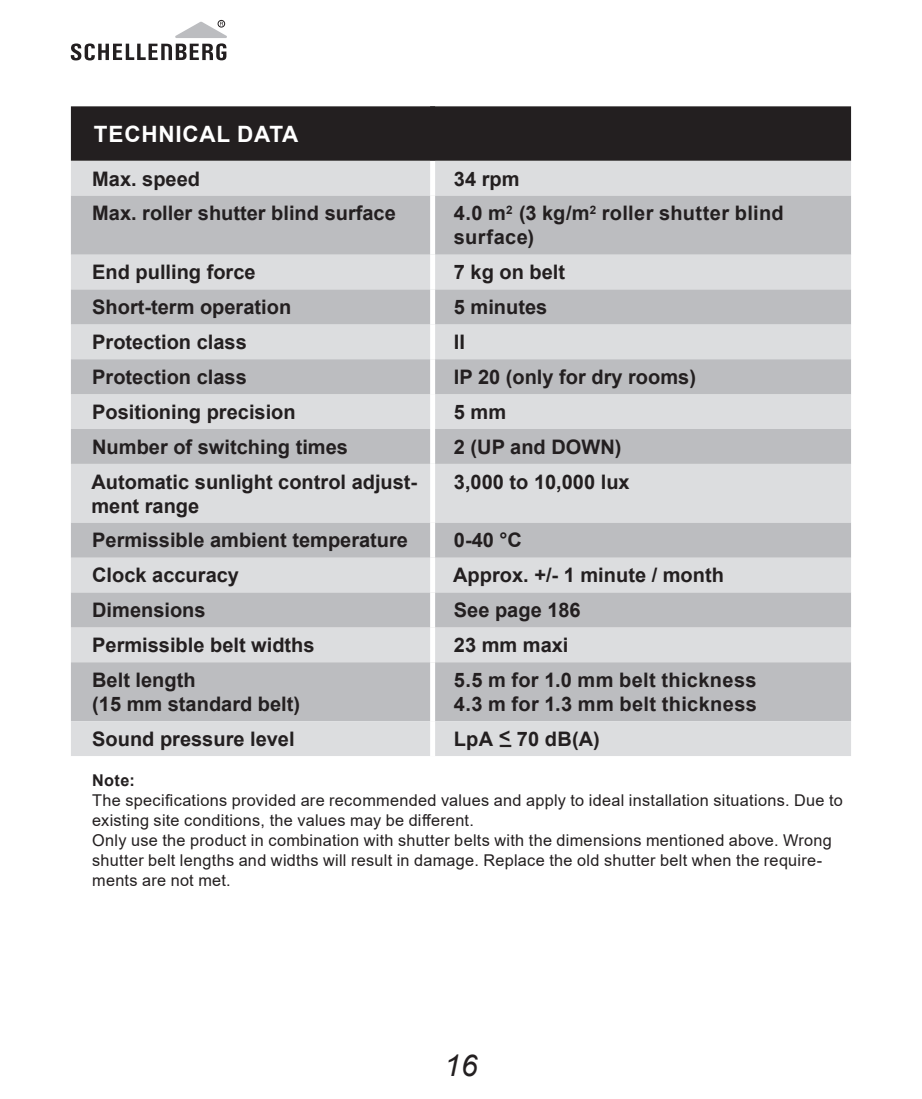
<style>
.page{position:relative;width:922px;height:1099px;background:#fff}
.page>*{position:absolute;margin:0;border:0;box-sizing:border-box;transform-origin:0 0}
.t1{font:italic 30px "Arial";color:#231f20}
.t2{font:700 22.5px "Arial";letter-spacing:.035em;color:#fff}
.Tabellenbody{font:700 20px/24px "Arial";color:#231f20}
.Tabellenbody-2{font:700 20px "Arial";letter-spacing:.02em;color:#231f20}
._02_Text{font:16.25px/20px "Arial";letter-spacing:.02em;color:#231f20}
._02_Text-2{font:700 16.25px "Arial";color:#231f20}
</style>
<div class="page">
<div style="left:218px;top:20px;width:7px;height:7px;border:1px solid #231f20;border-radius:50%"></div>
<svg style="left:71px;top:22px;width:156px;height:38px"></svg>
<div style="left:71px;top:106px;width:779px;height:55px;background:#231f20"></div>
<div style="left:71px;top:161px;width:779px;height:501px;background:#dcdddf"></div>
<div style="left:71px;top:196px;width:779px;height:58px;background:#bcbdc0"></div>
<div style="left:71px;top:289px;width:779px;height:35px;background:#bcbdc0"></div>
<div style="left:71px;top:359px;width:779px;height:35px;background:#bcbdc0"></div>
<div style="left:71px;top:429px;width:779px;height:35px;background:#bcbdc0"></div>
<div style="left:71px;top:522px;width:779px;height:35px;background:#bcbdc0"></div>
<div style="left:71px;top:592px;width:779px;height:35px;background:#bcbdc0"></div>
<div style="left:71px;top:662px;width:779px;height:59px;background:#bcbdc0"></div>
<div style="left:71px;top:721px;width:779px;height:35px;background:#dcdddf"></div>
<div style="left:430px;top:106px;width:5px;height:55px;background:#231f20"></div>
<div style="left:430px;top:161px;width:5px;height:35px;background:#fff"></div>
<div style="left:430px;top:196px;width:5px;height:58px;background:#fff"></div>
<div style="left:430px;top:254px;width:5px;height:35px;background:#fff"></div>
<div style="left:430px;top:289px;width:5px;height:35px;background:#fff"></div>
<div style="left:430px;top:324px;width:5px;height:35px;background:#fff"></div>
<div style="left:430px;top:359px;width:5px;height:35px;background:#fff"></div>
<div style="left:430px;top:394px;width:5px;height:35px;background:#fff"></div>
<div style="left:430px;top:429px;width:5px;height:35px;background:#fff"></div>
<div style="left:430px;top:464px;width:5px;height:59px;background:#fff"></div>
<div style="left:430px;top:523px;width:5px;height:34px;background:#fff"></div>
<div style="left:430px;top:557px;width:5px;height:35px;background:#fff"></div>
<div style="left:430px;top:592px;width:5px;height:35px;background:#fff"></div>
<div style="left:430px;top:627px;width:5px;height:35px;background:#fff"></div>
<div style="left:430px;top:662px;width:5px;height:59px;background:#fff"></div>
<div style="left:430px;top:721px;width:5px;height:35px;background:#fff"></div>
<p class="t2" style="left:94px;top:118px;width:206px">TECHNICAL DATA</p>
<p class="Tabellenbody" style="left:92px;top:167px;width:109px">Max. speed</p>
<p class="Tabellenbody" style="left:454px;top:167px;width:67px">34 rpm</p>
<p class="Tabellenbody" style="left:92px;top:202px;width:305px">Max. roller shutter blind surface</p>
<p class="Tabellenbody" style="left:454px;top:202px;width:331px">4.0 m<sup>2</sup> (3 kg/m<sup>2</sup> roller shutter blind surface)</p>
<p class="Tabellenbody" style="left:92px;top:260px;width:165px">End pulling force</p>
<p class="Tabellenbody" style="left:454px;top:260px;width:113px">7 kg on belt</p>
<p class="Tabellenbody" style="left:92px;top:295px;width:200px">Short-term operation</p>
<p class="Tabellenbody" style="left:454px;top:295px;width:95px">5 minutes</p>
<p class="Tabellenbody" style="left:92px;top:330px;width:156px">Protection class</p>
<p class="Tabellenbody" style="left:454px;top:330px;width:13px">II</p>
<p class="Tabellenbody" style="left:92px;top:365px;width:156px">Protection class</p>
<p class="Tabellenbody" style="left:454px;top:365px;width:243px">IP 20 (only for dry rooms)</p>
<p class="Tabellenbody" style="left:92px;top:400px;width:205px">Positioning precision</p>
<p class="Tabellenbody" style="left:454px;top:400px;width:54px">5 mm</p>
<p class="Tabellenbody" style="left:92px;top:435px;width:257px">Number of switching times</p>
<p class="Tabellenbody" style="left:454px;top:435px;width:169px">2 (UP and DOWN)</p>
<p class="Tabellenbody" style="left:91px;top:470px;width:327px">Automatic sunlight control adjust&shy;ment range</p>
<p class="Tabellenbody" style="left:454px;top:470px;width:177px">3,000 to 10,000 lux</p>
<p class="Tabellenbody" style="left:92px;top:528px;width:317px">Permissible ambient temperature</p>
<p class="Tabellenbody" style="left:454px;top:528px;width:70px">0-40 °C</p>
<p class="Tabellenbody" style="left:92px;top:563px;width:148px">Clock accuracy</p>
<p class="Tabellenbody" style="left:453px;top:563px;width:272px">Approx. +/- 1 minute / month</p>
<p class="Tabellenbody" style="left:92px;top:598px;width:115px">Dimensions</p>
<p class="Tabellenbody" style="left:454px;top:598px;width:128px">See page 186</p>
<p class="Tabellenbody" style="left:92px;top:633px;width:224px">Permissible belt widths</p>
<p class="Tabellenbody" style="left:454px;top:633px;width:116px">23 mm maxi</p>
<p class="Tabellenbody" style="left:92px;top:668px;width:105px">Belt length</p>
<p class="Tabellenbody" style="left:92px;top:692px;width:209px">(15 mm standard belt)</p>
<p class="Tabellenbody-2" style="left:454px;top:666px;width:304px">5.5 m for 1.0 mm belt thickness</p>
<p class="Tabellenbody-2" style="left:454px;top:690px;width:304px">4.3 m for 1.3 mm belt thickness</p>
<p class="Tabellenbody" style="left:92px;top:727px;width:204px">Sound pressure level</p>
<p class="Tabellenbody" style="left:454px;top:727px;width:147px">LpA &lt;_ 70 dB(A)</p>
<p class="_02_Text-2" style="left:92px;top:768px;width:44px">Note:</p>
<p class="_02_Text" style="left:92px;top:790px;width:752px">The specifications provided are recommended values and apply to ideal installation situations. Due to existing site conditions, the values may be different.</p>
<p class="_02_Text" style="left:92px;top:830px;width:741px">Only use the product in combination with shutter belts with the dimensions mentioned above. Wrong shutter belt lengths and widths will result in damage. Replace the old shutter belt when the require&shy;ments are not met.</p>
<h1 class="t1" style="left:444px;top:1045px;width:35px">16</h1>
</div>
